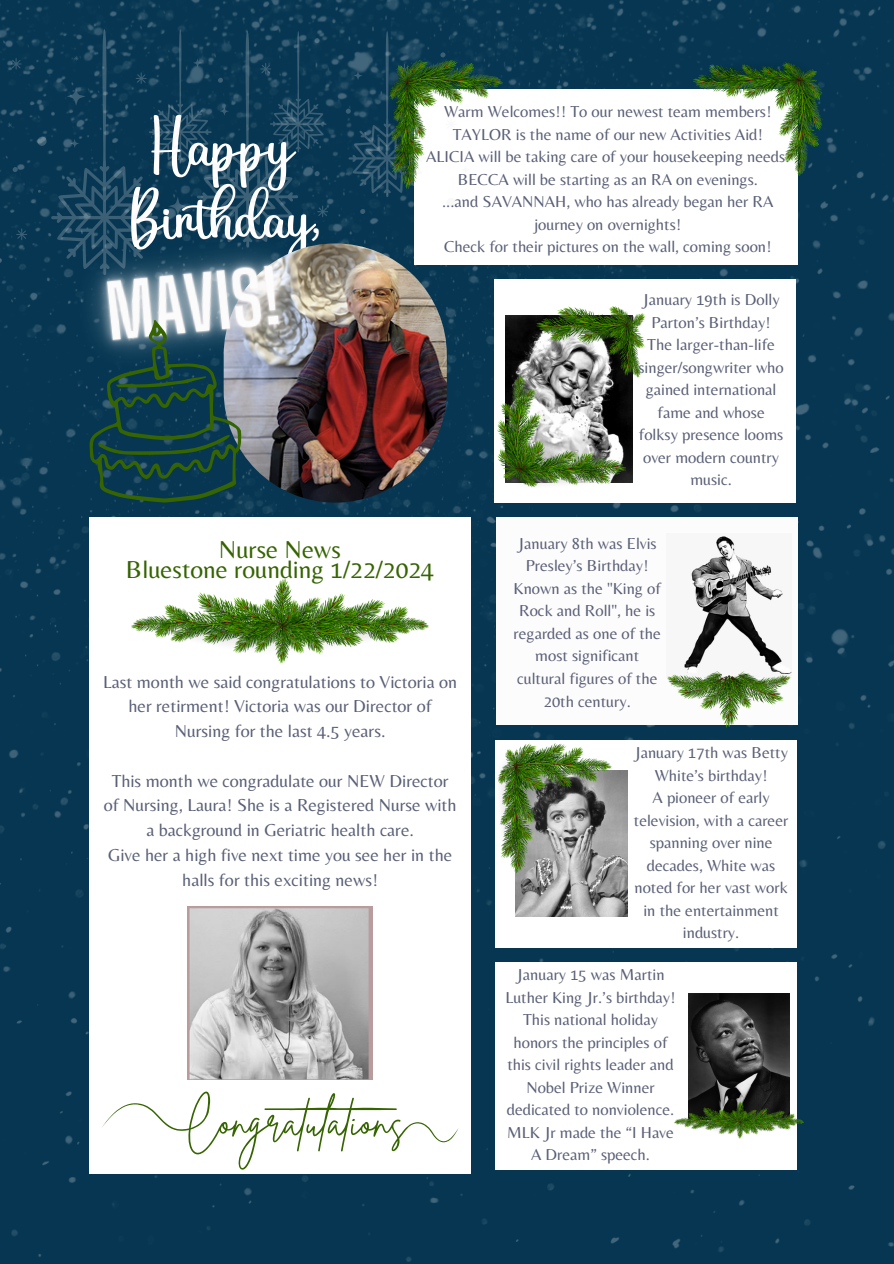
<style>
.page{position:relative;width:894px;height:1264px;background:#fff}
.page>*{position:absolute;margin:0;border:0;box-sizing:border-box;transform-origin:0 0}
.t1{font:43.5px "Canva Sans";color:#fff}
.t2{font:25.5px/20.2px "Belleza";color:#356400;text-align:center}
.t3{font:18px/24.8px "Belleza";color:#595f76;text-align:center}
.t4{font:16.5px/22.5px "Belleza";color:#595f76;text-align:center}
</style>
<div class="page">
<div style="left:0;top:0;width:893px;height:1262px;background:#063652"></div>
<div style="left:89px;top:517px;width:381px;height:657px;background:#fff"></div>
<img style="left:241px;top:243px;width:205px;height:259px">
<div style="left:494px;top:961px;width:302px;height:208px;background:#fff"></div>
<div style="left:494px;top:739px;width:302px;height:208px;background:#fff"></div>
<div style="left:495px;top:517px;width:302px;height:208px;background:#fdfcfc"></div>
<img style="left:684px;top:536px;width:107px;height:142px">
<div style="left:494px;top:279px;width:302px;height:223px;background:#fff"></div>
<img style="left:515px;top:771px;width:112px;height:145px">
<img style="left:688px;top:993px;width:101px;height:108px">
<div style="left:414px;top:89px;width:383px;height:175px;background:#fff"></div>
<svg style="left:0;top:256px;width:3px;height:9px"></svg>
<svg style="left:11px;top:165px;width:8px;height:9px"></svg>
<svg style="left:438px;top:51px;width:9px;height:8px"></svg>
<svg style="left:358px;top:207px;width:9px;height:9px"></svg>
<svg style="left:10px;top:58px;width:12px;height:12px"></svg>
<svg style="left:7px;top:121px;width:6px;height:6px"></svg>
<svg style="left:16px;top:228px;width:12px;height:12px"></svg>
<svg style="left:344px;top:31px;width:84px;height:169px"></svg>
<svg style="left:34px;top:29px;width:295px;height:149px"></svg>
<img style="left:497px;top:744px;width:114px;height:129px">
<img style="left:674px;top:1101px;width:129px;height:37px">
<img style="left:497px;top:307px;width:147px;height:181px">
<svg style="left:102px;top:1091px;width:356px;height:78px"></svg>
<img style="left:29px;top:178px;width:329px;height:253px">
<svg style="left:89px;top:320px;width:152px;height:182px"></svg>
<img style="left:386px;top:59px;width:116px;height:130px">
<img style="left:693px;top:59px;width:129px;height:116px">
<img style="left:188px;top:906px;width:184px;height:173px">
<img style="left:131px;top:578px;width:297px;height:85px">
<img style="left:667px;top:671px;width:123px;height:56px">
<p class="t1" style="left:310px;top:187px;width:13px">,</p>
<p class="t4" style="left:444px;top:100px;width:329px">Warm Welcomes!! To our newest team members!</p>
<p class="t4" style="left:452px;top:122px;width:311px">TAYLOR is the name of our new Activities Aid!</p>
<p class="t4" style="left:426px;top:145px;width:364px">ALICIA will be taking care of your housekeeping needs.</p>
<p class="t4" style="left:457px;top:167px;width:301px">BECCA will be starting as an RA on evenings.</p>
<p class="t4" style="left:442px;top:190px;width:333px">...and SAVANNAH, who has already began her RA journey on overnights!</p>
<p class="t4" style="left:444px;top:235px;width:329px">Check for their pictures on the wall, coming soon!</p>
<p class="t4" style="left:642px;top:288px;width:139px">January 19th is Dolly<br>Parton’s Birthday!</p>
<p class="t4" style="left:638px;top:333px;width:147px">The larger-than-life singer/songwriter who gained international fame and whose folksy presence looms over modern country music.</p>
<h2 class="t2" style="left:126px;top:539px;width:309px">Nurse News<br>Bluestone rounding 1/22/2024</h2>
<p class="t3" style="left:103px;top:669px;width:355px">Last month we said congratulations to Victoria on her retirment! Victoria was our Director of<br>Nursing for the last 4.5 years.</p>
<p class="t3" style="left:104px;top:768px;width:354px">This month we congradulate our NEW Director of Nursing, Laura! She is a Registered Nurse with a background in Geriatric health care.</p>
<p class="t3" style="left:108px;top:842px;width:345px">Give her a high five next time you see her in the halls for this exciting news!</p>
<p class="t4" style="left:517px;top:532px;width:140px">January 8th was Elvis<br>Presley’s Birthday!</p>
<p class="t4" style="left:513px;top:577px;width:149px">Known as the "King of<br>Rock and Roll", he is regarded as one of the most significant cultural figures of the<br>20th century.</p>
<p class="t4" style="left:634px;top:741px;width:155px">January 17th was Betty<br>White’s birthday!</p>
<p class="t4" style="left:633px;top:786px;width:156px">A pioneer of early television, with a career spanning over nine decades, White was noted for her vast work in the entertainment industry.</p>
<p class="t4" style="left:505px;top:963px;width:172px">January 15 was Martin<br>Luther King Jr.’s birthday!<br>This national holiday honors the principles of this civil rights leader and<br>Nobel Prize Winner dedicated to nonviolence.<br>MLK Jr made the “I Have<br>A Dream” speech.</p>
</div>
